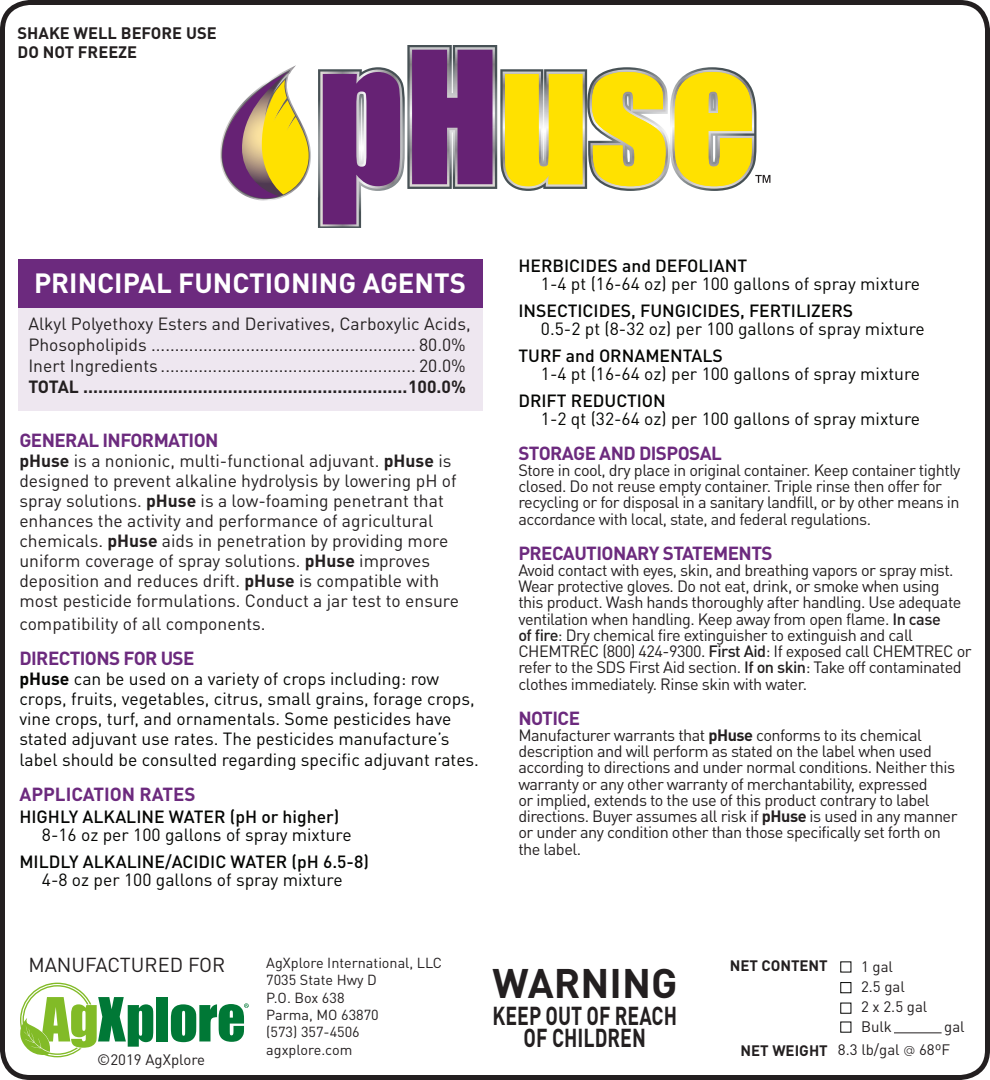
<style>
.page{position:relative;width:990px;height:1080px;background:#fff}
.page>*{position:absolute;margin:0;border:0;box-sizing:border-box;transform-origin:0 0}
.t1{font:700 40.75px "DIN Pro";color:#231f20}
.t2{font:700 27.5px "DIN Pro";color:#fff}
.t3{font:700 25.75px "DIN Pro";color:#231f20;scale:.76 1}
.t4{font:20px "DIN Pro";color:#231f20}
.t5{font:700 18.75px "DIN Pro";letter-spacing:-.03em;color:#6c2a7e}
.t6{font:700 18.75px "DIN Pro";color:#6c2a7e}
.t7{font:17.5px/20px "DIN Pro";color:#231f20}
.t8{font:17.5px/20.2px "DIN Pro";color:#040503}
.t9{font:500 17.5px "DIN Pro";color:#040503}
.t10{font:700 17.5px "DIN Pro";letter-spacing:-.01em;color:#231f20}
.t11{font:700 16.5px "DIN Pro";color:#231f20}
.t12{font:16.25px/16.2px "DIN Pro";letter-spacing:-.03em;color:#231f20}
.t13{font:15px "DIN Pro";color:#231f20}
.t14{font:700 15px "DIN Pro";color:#231f20}
.t15{font:14.5px "DIN Pro";color:#231f20}
.s1{font-weight:700}
.s2{font-weight:500}
.s3{font-family:"Caviar Dreams"}
</style>
<div class="page">
<div style="left:0;top:0;width:990px;height:1080px;border:5px solid #231f20;border-radius:28px"></div>
<div style="left:18px;top:308px;width:464px;height:103px;background:#eee7f0"></div>
<div style="left:18px;top:260px;width:464px;height:48px;background:#6c2a7e"></div>
<div style="left:156px;top:997px;width:12px;height:44px;background:#007836"></div>
<svg style="left:20px;top:983px;width:133px;height:74px"></svg>
<svg style="left:171px;top:1003px;width:78px;height:39px"></svg>
<div style="left:840px;top:982px;width:11px;height:11px;border:1px solid #040503"></div>
<hr style="left:894px;top:1032px;width:48px;height:1px;background:#231f20">
<svg style="left:220px;top:65px;width:91px;height:136px"></svg>
<svg style="left:318px;top:45px;width:452px;height:183px"></svg>
<p class="t11" style="left:18px;top:19px;width:201px">SHAKE WELL BEFORE USE</p>
<p class="t11" style="left:18px;top:38px;width:121px">DO NOT FREEZE</p>
<p class="t2" style="left:34px;top:261px;width:433px">PRINCIPAL FUNCTIONING AGENTS</p>
<p class="t7" style="left:28px;top:311px;width:444px;line-height:21px">Alkyl Polyethoxy Esters and Derivatives, Carboxylic Acids,<br>Phosopholipids ........................................................ 80.0%</p>
<p class="t7" style="left:28px;top:354px;width:439px">Inert Ingredients ...................................................... 20.0%</p>
<p class="t10" style="left:28px;top:372px;width:439px">TOTAL .................................................................100.0%</p>
<p class="t5" style="left:19px;top:425px;width:201px">GENERAL INFORMATION</p>
<p class="t7" style="left:19px;top:449px;width:441px"><span class="s1">pHuse</span> is a nonionic, multi-functional adjuvant. <span class="s1">pHuse</span> is designed to prevent alkaline hydrolysis by lowering pH of spray solutions. <span class="s1">pHuse</span> is a low-foaming penetrant that enhances the activity and performance of agricultural chemicals. <span class="s1">pHuse</span> aids in penetration by providing more uniform coverage of spray solutions. <span class="s1">pHuse</span> improves deposition and reduces drift. <span class="s1">pHuse</span> is compatible with most pesticide formulations. Conduct a jar test to ensure</p>
<p class="t7" style="left:19px;top:612px;width:248px">compatibility of all components.</p>
<p class="t5" style="left:19px;top:643px;width:177px">DIRECTIONS FOR USE</p>
<p class="t8" style="left:19px;top:667px;width:461px"><span class="s1">pHuse</span> can be used on a variety of crops including: row crops, fruits, vegetables, citrus, small grains, forage crops, vine crops, turf, and ornamentals. Some pesticides have stated adjuvant use rates. The pesticides manufacture’s label should be consulted regarding specific adjuvant rates.</p>
<p class="t6" style="left:19px;top:779px;width:178px">APPLICATION RATES</p>
<p class="t9" style="left:19px;top:803px;width:322px">HIGHLY ALKALINE WATER (pH or higher)</p>
<p class="t8" style="left:42px;top:823px;width:311px">8-16 oz per 100 gallons of spray mixture</p>
<p class="t9" style="left:19px;top:848px;width:351px">MILDLY ALKALINE/ACIDIC WATER (pH 6.5-8)</p>
<p class="t8" style="left:42px;top:868px;width:302px">4-8 oz per 100 gallons of spray mixture</p>
<p class="t9" style="left:518px;top:252px;width:230px">HERBICIDES and DEFOLIANT</p>
<p class="t8" style="left:541px;top:271px;width:381px">1-4 pt (16-64 oz) per 100 gallons of spray mixture</p>
<p class="t9" style="left:518px;top:297px;width:336px">INSECTICIDES, FUNGICIDES, FERTILIZERS</p>
<p class="t8" style="left:541px;top:316px;width:385px">0.5-2 pt (8-32 oz) per 100 gallons of spray mixture</p>
<p class="t9" style="left:518px;top:342px;width:206px">TURF and ORNAMENTALS</p>
<p class="t8" style="left:541px;top:361px;width:381px">1-4 pt (16-64 oz) per 100 gallons of spray mixture</p>
<p class="t9" style="left:518px;top:387px;width:149px">DRIFT REDUCTION</p>
<p class="t8" style="left:541px;top:406px;width:381px">1-2 qt (32-64 oz) per 100 gallons of spray mixture</p>
<p class="t5" style="left:518px;top:437px;width:205px">STORAGE AND DISPOSAL</p>
<p class="t12" style="left:518px;top:460px;width:444px">Store in cool, dry place in original container. Keep container tightly closed. Do not reuse empty container. Triple rinse then offer for recycling or for disposal in a sanitary landfill, or by other means in accordance with local, state, and federal regulations.</p>
<p class="t5" style="left:518px;top:537px;width:256px">PRECAUTIONARY STATEMENTS</p>
<p class="t12" style="left:518px;top:560px;width:455px">Avoid contact with eyes, skin, and breathing vapors or spray mist.<br>Wear protective gloves. Do not eat, drink, or smoke when using<br>this product. Wash hands thoroughly after handling. Use adequate ventilation when handling. Keep away from open flame. <span class="s2">In case<br>of fire</span>: Dry chemical fire extinguisher to extinguish and call CHEMTREC (800) 424-9300. <span class="s2">First Aid</span>: If exposed call CHEMTREC or refer to the SDS First Aid section. <span class="s2">If on skin</span>: Take off contaminated clothes immediately. Rinse skin with water.</p>
<p class="t5" style="left:518px;top:702px;width:63px">NOTICE</p>
<p class="t12" style="left:518px;top:725px;width:441px">Manufacturer warrants that <span class="s1">pHuse</span> conforms to its chemical description and will perform as stated on the label when used according to directions and under normal conditions. Neither this warranty or any other warranty of merchantability, expressed<br>or implied, extends to the use of this product contrary to label directions. Buyer assumes all risk if <span class="s1">pHuse</span> is used in any manner or under any condition other than those specifically set forth on the label.</p>
<p class="t4" style="left:28px;top:949px;width:199px">MANUFACTURED FOR</p>
<p class="t13" style="left:97px;top:1048px;width:110px">©2019 AgXplore</p>
<p class="t15" style="left:266px;top:951px;width:177px">AgXplore International, LLC</p>
<p class="t15" style="left:266px;top:969px;width:112px">7035 State Hwy D</p>
<p class="t15" style="left:266px;top:986px;width:80px">P.O. Box 638</p>
<p class="t15" style="left:266px;top:1003px;width:114px">Parma, MO 63870</p>
<p class="t15" style="left:266px;top:1021px;width:95px">(573) 357-4506</p>
<p class="t15" style="left:266px;top:1038px;width:88px">agxplore.com</p>
<p class="t1" style="left:492px;top:949px;width:187px">WARNING</p>
<p class="t3" style="left:492px;top:994px;width:244px">KEEP OUT OF REACH</p>
<p class="t3" style="left:524px;top:1017px;width:162px">OF CHILDREN</p>
<p class="t14" style="left:730px;top:953px;width:100px">NET CONTENT</p>
<p class="t13" style="left:861px;top:955px;width:34px">1 gal</p>
<p class="t13" style="left:861px;top:975px;width:45px">2.5 gal</p>
<p class="t13" style="left:861px;top:995px;width:68px">2 x 2.5 gal</p>
<p class="t13" style="left:861px;top:1015px;width:32px">Bulk</p>
<p class="t13" style="left:944px;top:1015px;width:22px">gal</p>
<p class="t14" style="left:741px;top:1038px;width:89px">NET WEIGHT</p>
<p class="t13" style="left:838px;top:1038px;width:114px">8.3 lb/gal <span class="s3">@</span> 68ºF</p>
</div>
